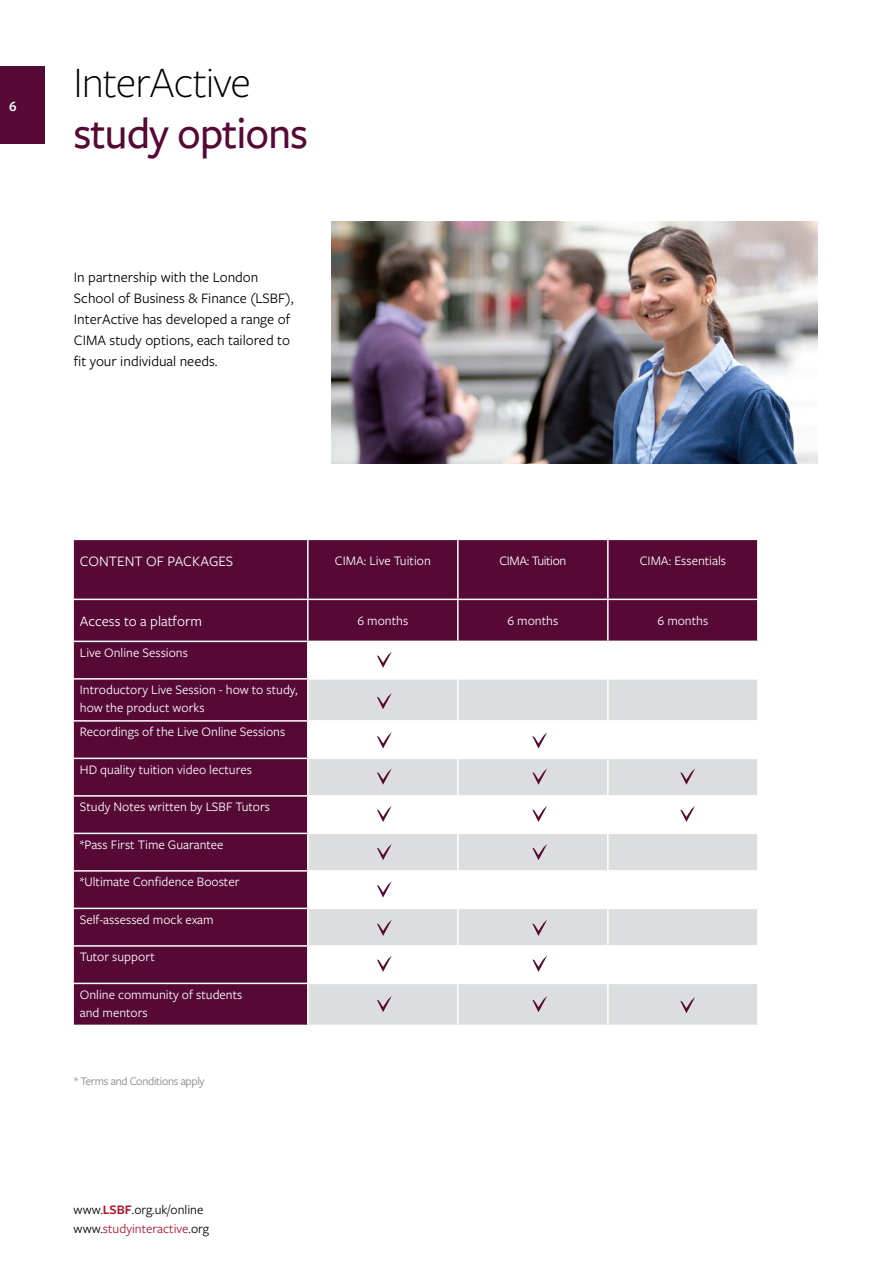
<style>
.page{position:relative;width:893px;height:1263px;background:#fff}
.page>*{position:absolute;margin:0;border:0;box-sizing:border-box;transform-origin:0 0}
.t1{font:500 45px "Freight Sans Pro";letter-spacing:-.025em;color:#560935}
.t2{font:300 45px "Freight Sans Pro";letter-spacing:-.025em;color:#000}
.t3{font:15px/21px "Freight Sans Pro";color:#000}
.t4{font:15px "Freight Sans Pro";color:#fff}
.t5{font:600 15px "Freight Sans Pro";color:#fff}
.t6{font:13.5px/18px "Freight Sans Pro";color:#fff}
.t7{font:13.5px/19.5px "Freight Sans Pro";color:#000}
.t8{font:13.5px "Freight Sans Pro";letter-spacing:-.03em;color:#fff}
.t9{font:12px "Freight Sans Pro";letter-spacing:-.025em;color:#808285}
.s1{font-weight:600;color:#ae132a}
.s2{color:#ae132a}
</style>
<div class="page">
<div style="left:0;top:66px;width:45px;height:78px;background:#560935"></div>
<div style="left:74px;top:540px;width:233px;height:485px;background:#560935"></div>
<div style="left:309px;top:540px;width:448px;height:101px;background:#560935"></div>
<svg style="left:309px;top:680px;width:448px;height:345px;fill:#dcddde"></svg>
<hr style="left:607px;top:540px;width:2px;height:59px;background:#fff">
<hr style="left:74px;top:599px;width:234px;height:1px;background:#fff">
<hr style="left:308px;top:599px;width:150px;height:1px;background:#fff">
<hr style="left:607px;top:600px;width:2px;height:41px;background:#fff">
<hr style="left:74px;top:641px;width:234px;height:1px;background:#fff">
<hr style="left:74px;top:678px;width:234px;height:2px;background:#fff">
<hr style="left:74px;top:720px;width:234px;height:2px;background:#fff">
<hr style="left:74px;top:758px;width:234px;height:1px;background:#fff">
<hr style="left:74px;top:795px;width:234px;height:2px;background:#fff">
<hr style="left:74px;top:833px;width:234px;height:1px;background:#fff">
<hr style="left:74px;top:870px;width:234px;height:2px;background:#fff">
<hr style="left:74px;top:908px;width:234px;height:1px;background:#fff">
<hr style="left:74px;top:945px;width:234px;height:2px;background:#fff">
<hr style="left:74px;top:983px;width:234px;height:1px;background:#fff">
<hr style="left:607px;top:680px;width:2px;height:40px;background:#fff">
<hr style="left:607px;top:722px;width:2px;height:36px;background:#fff">
<hr style="left:607px;top:759px;width:2px;height:36px;background:#fff">
<hr style="left:607px;top:797px;width:2px;height:36px;background:#fff">
<hr style="left:607px;top:834px;width:2px;height:36px;background:#fff">
<hr style="left:607px;top:872px;width:2px;height:36px;background:#fff">
<hr style="left:607px;top:909px;width:2px;height:36px;background:#fff">
<hr style="left:607px;top:947px;width:2px;height:36px;background:#fff">
<hr style="left:607px;top:984px;width:2px;height:41px;background:#fff">
<hr style="left:308px;top:720px;width:150px;height:2px;background:#fff">
<hr style="left:308px;top:758px;width:150px;height:1px;background:#fff">
<hr style="left:308px;top:795px;width:150px;height:2px;background:#fff">
<hr style="left:308px;top:833px;width:150px;height:1px;background:#fff">
<hr style="left:308px;top:870px;width:150px;height:2px;background:#fff">
<hr style="left:308px;top:908px;width:150px;height:1px;background:#fff">
<hr style="left:308px;top:945px;width:150px;height:2px;background:#fff">
<hr style="left:308px;top:983px;width:150px;height:1px;background:#fff">
<hr style="left:457px;top:600px;width:2px;height:41px;background:#fff">
<hr style="left:457px;top:680px;width:2px;height:40px;background:#fff">
<hr style="left:458px;top:720px;width:150px;height:2px;background:#fff">
<hr style="left:457px;top:722px;width:2px;height:36px;background:#fff">
<hr style="left:608px;top:720px;width:151px;height:2px;background:#fff">
<hr style="left:458px;top:758px;width:150px;height:1px;background:#fff">
<hr style="left:457px;top:759px;width:2px;height:36px;background:#fff">
<hr style="left:608px;top:758px;width:151px;height:1px;background:#fff">
<hr style="left:458px;top:795px;width:150px;height:2px;background:#fff">
<hr style="left:457px;top:797px;width:2px;height:36px;background:#fff">
<hr style="left:608px;top:795px;width:151px;height:2px;background:#fff">
<hr style="left:458px;top:833px;width:150px;height:1px;background:#fff">
<hr style="left:457px;top:834px;width:2px;height:36px;background:#fff">
<hr style="left:608px;top:833px;width:151px;height:1px;background:#fff">
<hr style="left:458px;top:870px;width:150px;height:2px;background:#fff">
<hr style="left:457px;top:872px;width:2px;height:36px;background:#fff">
<hr style="left:608px;top:870px;width:151px;height:2px;background:#fff">
<hr style="left:458px;top:908px;width:150px;height:1px;background:#fff">
<hr style="left:457px;top:909px;width:2px;height:36px;background:#fff">
<hr style="left:608px;top:908px;width:151px;height:1px;background:#fff">
<hr style="left:458px;top:945px;width:150px;height:2px;background:#fff">
<hr style="left:457px;top:947px;width:2px;height:36px;background:#fff">
<hr style="left:608px;top:945px;width:151px;height:2px;background:#fff">
<hr style="left:458px;top:983px;width:150px;height:1px;background:#fff">
<hr style="left:457px;top:984px;width:2px;height:41px;background:#fff">
<hr style="left:608px;top:983px;width:151px;height:1px;background:#fff">
<hr style="left:457px;top:540px;width:2px;height:59px;background:#fff">
<hr style="left:458px;top:599px;width:150px;height:1px;background:#fff">
<hr style="left:608px;top:599px;width:151px;height:1px;background:#fff">
<svg style="left:377px;top:651px;width:15px;height:17px"></svg>
<svg style="left:377px;top:693px;width:15px;height:16px"></svg>
<svg style="left:377px;top:732px;width:15px;height:16px"></svg>
<svg style="left:532px;top:732px;width:15px;height:16px"></svg>
<svg style="left:377px;top:768px;width:15px;height:17px"></svg>
<svg style="left:532px;top:768px;width:15px;height:17px"></svg>
<svg style="left:680px;top:768px;width:15px;height:17px"></svg>
<svg style="left:377px;top:806px;width:15px;height:16px"></svg>
<svg style="left:532px;top:806px;width:15px;height:16px"></svg>
<svg style="left:680px;top:806px;width:15px;height:16px"></svg>
<svg style="left:377px;top:844px;width:15px;height:16px"></svg>
<svg style="left:532px;top:844px;width:15px;height:16px"></svg>
<svg style="left:377px;top:881px;width:15px;height:16px"></svg>
<svg style="left:377px;top:920px;width:15px;height:16px"></svg>
<svg style="left:532px;top:920px;width:15px;height:16px"></svg>
<svg style="left:377px;top:955px;width:15px;height:17px"></svg>
<svg style="left:532px;top:955px;width:15px;height:17px"></svg>
<svg style="left:377px;top:996px;width:15px;height:16px"></svg>
<svg style="left:532px;top:996px;width:15px;height:16px"></svg>
<svg style="left:680px;top:997px;width:15px;height:16px"></svg>
<img style="left:332px;top:222px;width:486px;height:242px">
<p class="t5" style="left:9px;top:95px;width:9px">6</p>
<h1 class="t2" style="left:74px;top:52px;width:179px">InterActive</h1>
<h1 class="t1" style="left:74px;top:103px;width:236px">study options</h1>
<p class="t3" style="left:74px;top:266px;width:221px">In partnership with the London School of Business &amp; Finance (LSBF), InterActive has developed a range of CIMA study options, each tailored to fit your individual needs.</p>
<p class="t4" style="left:80px;top:551px;width:155px">CONTENT OF PACKAGES</p>
<p class="t6" style="left:335px;top:551px;width:97px">CIMA: Live Tuition</p>
<p class="t8" style="left:499px;top:552px;width:68px">CIMA: Tuition</p>
<p class="t6" style="left:640px;top:551px;width:88px">CIMA: Essentials</p>
<p class="t4" style="left:80px;top:611px;width:124px">Access to a platform</p>
<p class="t6" style="left:357px;top:611px;width:52px">6 months</p>
<p class="t6" style="left:507px;top:611px;width:52px">6 months</p>
<p class="t6" style="left:657px;top:611px;width:52px">6 months</p>
<p class="t6" style="left:80px;top:643px;width:110px">Live Online Sessions</p>
<p class="t6" style="left:80px;top:680px;width:219px">Introductory Live Session - how to study, how the product works</p>
<p class="t6" style="left:80px;top:722px;width:207px">Recordings of the Live Online Sessions</p>
<p class="t6" style="left:80px;top:760px;width:174px">HD quality tuition video lectures</p>
<p class="t6" style="left:80px;top:797px;width:192px">Study Notes written by LSBF Tutors</p>
<p class="t6" style="left:80px;top:835px;width:145px">*Pass First Time Guarantee</p>
<p class="t6" style="left:80px;top:872px;width:161px">*Ultimate Confidence Booster</p>
<p class="t6" style="left:80px;top:910px;width:135px">Self-assessed mock exam</p>
<p class="t6" style="left:80px;top:947px;width:76px">Tutor support</p>
<p class="t6" style="left:80px;top:985px;width:164px">Online community of students and mentors</p>
<p class="t9" style="left:74px;top:1073px;width:132px">* Terms and Conditions apply</p>
<p class="t7" style="left:74px;top:1199px;width:137px">www.<span class="s1">lsbf</span>.org.uk/online www.<span class="s2">studyinteractive</span>.org</p>
</div>
